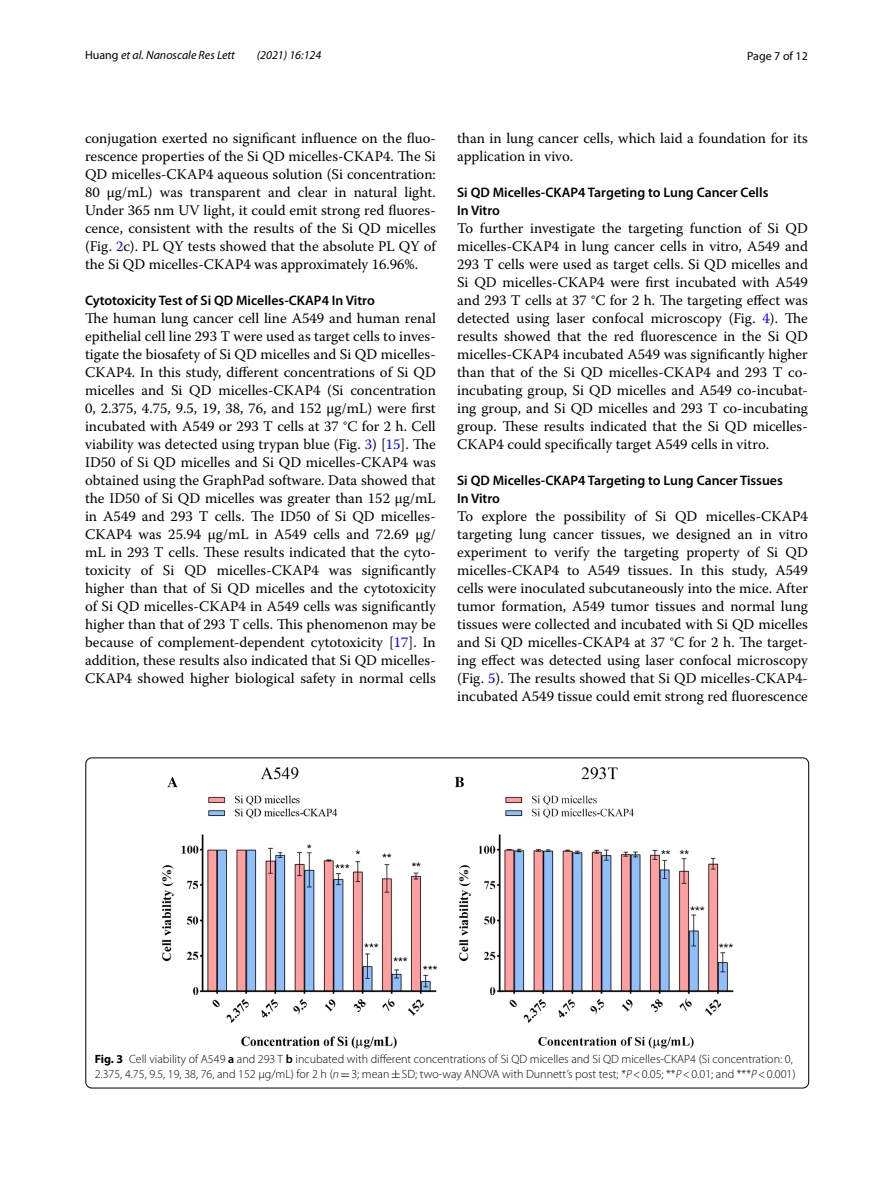
<style>
.page{position:relative;width:893px;height:1187px;background:#fff}
.page>*{position:absolute;margin:0;border:0;box-sizing:border-box;transform-origin:0 0}
.t1{font:14.7px/18px "Warnock Pro";color:#000;text-align:justify}
.t2{font:600 13.8px/18px "Myriad Pro";color:#000}
.t3{font:300 12px/15px "Myriad Pro";color:#000}
.t4{font:italic 12px "Myriad Pro";color:#000}
.t5{font:12px "Myriad Pro";color:#000}
.s1{font-style:normal}
.s2{color:#00f}
.s3{font-weight:700}
.s4{font-weight:600}
.s5{font-style:italic}
.s6{font-family:"MTSY";font-weight:400}
</style>
<div class="page">
<img style="left:162px;top:767px;width:572px;height:281px">
<p class="t4" style="left:85px;top:48px;width:151px"><span class="s1">Huang</span> et al. Nanoscale Res Lett</p>
<p class="t4" style="left:257px;top:48px;width:66px">(2021) 16:124</p>
<p class="t5" style="left:747px;top:48px;width:62px">Page 7 of 12</p>
<p class="t1" style="left:85px;top:128px;width:352px">conjugation exerted no significant influence on the fluo&shy;rescence properties of the Si QD micelles-CKAP4. The Si QD micelles-CKAP4 aqueous solution (Si concentration:<br>80 µg/mL) was transparent and clear in natural light.<br>Under 365 nm UV light, it could emit strong red fluores&shy;cence, consistent with the results of the Si QD micelles (Fig. <span class="s2">2</span>c). PL QY tests showed that the absolute PL QY of the Si QD micelles-CKAP4 was approximately 16.96%.</p>
<p class="t2" style="left:85px;top:291px;width:291px">Cytotoxicity Test of Si QD Micelles‑CKAP4 In Vitro</p>
<p class="t1" style="left:85px;top:308px;width:352px">The human lung cancer cell line A549 and human renal epithelial cell line 293 T were used as target cells to inves&shy;tigate the biosafety of Si QD micelles and Si QD micelles-CKAP4. In this study, different concentrations of Si QD micelles and Si QD micelles-CKAP4 (Si concentration 0, 2.375, 4.75, 9.5, 19, 38, 76, and 152 µg/mL) were first incubated with A549 or 293 T cells at 37 °C for 2 h. Cell viability was detected using trypan blue (Fig. <span class="s2">3</span>) [<span class="s2">15</span>]. The ID50 of Si QD micelles and Si QD micelles-CKAP4 was obtained using the GraphPad software. Data showed that the ID50 of Si QD micelles was greater than 152 µg/mL in A549 and 293 T cells. The ID50 of Si QD micelles-CKAP4 was 25.94 µg/mL in A549 cells and 72.69 µg/ mL in 293 T cells. These results indicated that the cyto&shy;toxicity of Si QD micelles-CKAP4 was significantly higher than that of Si QD micelles and the cytotoxicity of Si QD micelles-CKAP4 in A549 cells was significantly higher than that of 293 T cells. This phenomenon may be because of complement-dependent cytotoxicity [<span class="s2">17</span>]. In addition, these results also indicated that Si QD micelles-CKAP4 showed higher biological safety in normal cells</p>
<p class="t1" style="left:457px;top:128px;width:352px">than in lung cancer cells, which laid a foundation for its application in vivo.</p>
<p class="t2" style="left:457px;top:183px;width:313px">Si QD Micelles‑CKAP4 Targeting to Lung Cancer Cells<br>In Vitro</p>
<p class="t1" style="left:457px;top:218px;width:352px">To further investigate the targeting function of Si QD micelles-CKAP4 in lung cancer cells in vitro, A549 and 293 T cells were used as target cells. Si QD micelles and Si QD micelles-CKAP4 were first incubated with A549 and 293 T cells at 37 °C for 2 h. The targeting effect was detected using laser confocal microscopy (Fig. <span class="s2">4</span>). The results showed that the red fluorescence in the Si QD micelles-CKAP4 incubated A549 was significantly higher than that of the Si QD micelles-CKAP4 and 293 T co&shy;incubating group, Si QD micelles and A549 co-incubat&shy;ing group, and Si QD micelles and 293 T co-incubating group. These results indicated that the Si QD micelles-CKAP4 could specifically target A549 cells in vitro.</p>
<p class="t2" style="left:457px;top:471px;width:327px">Si QD Micelles‑CKAP4 Targeting to Lung Cancer Tissues<br>In Vitro</p>
<p class="t1" style="left:457px;top:506px;width:352px">To explore the possibility of Si QD micelles-CKAP4 targeting lung cancer tissues, we designed an in vitro experiment to verify the targeting property of Si QD micelles-CKAP4 to A549 tissues. In this study, A549 cells were inoculated subcutaneously into the mice. After tumor formation, A549 tumor tissues and normal lung tissues were collected and incubated with Si QD micelles and Si QD micelles-CKAP4 at 37 °C for 2 h. The target&shy;ing effect was detected using laser confocal microscopy (Fig. <span class="s2">5</span>). The results showed that Si QD micelles-CKAP4- incubated A549 tissue could emit strong red fluorescence</p>
<p class="t3" style="left:95px;top:1051px;width:702px"><span class="s3">Fig. 3</span> Cell viability of A549 <span class="s4">a</span> and 293 T <span class="s4">b</span> incubated with different concentrations of Si QD micelles and Si QD micelles-CKAP4 (Si concentration: 0,<br>2.375, 4.75, 9.5, 19, 38, 76, and 152 µg/mL) for 2 h (<span class="s5">n</span><span class="s6">=</span>3; mean<span class="s6">±</span>SD; two-way ANOVA with Dunnett’s post test; *<span class="s5">P</span>&lt;0.05; **<span class="s5">P</span>&lt;0.01; and ***<span class="s5">P</span>&lt;0.001)</p>
</div>
